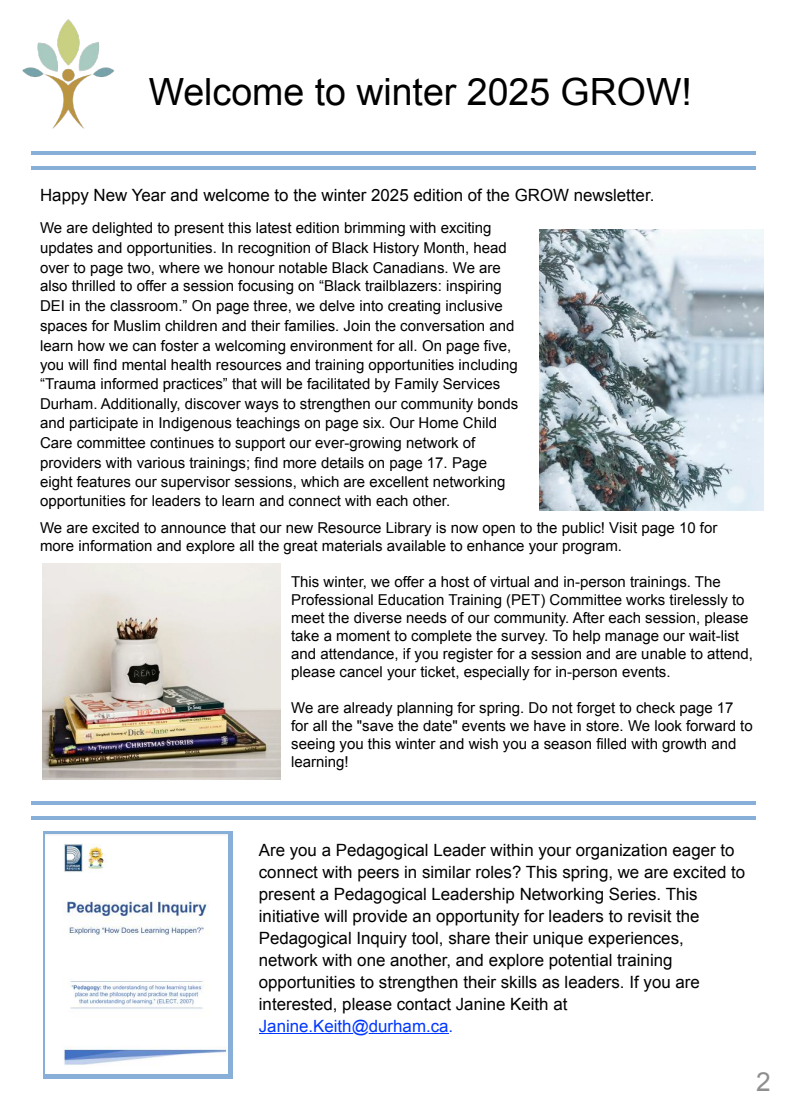
<style>
.page{position:relative;width:788px;height:1114px;background:#fff}
.page>*{position:absolute;margin:0;border:0;box-sizing:border-box;transform-origin:0 0}
.t1{font:37.5px "Arial";color:#000}
.t2{font:26.25px "Arial";color:#8f8f8f}
.t3{font:16.88px/22px "Arial";color:#000}
.t4{font:16.88px "Arial";color:#0037ff}
.t5{font:15px/19.5px "Arial";color:#000}
</style>
<div class="page">
<hr style="left:31px;top:151px;width:67px;height:3px;background:#87afd7">
<hr style="left:31px;top:167px;width:67px;height:3px;background:#87afd7">
<hr style="left:87px;top:151px;width:67px;height:3px;background:#87afd7">
<hr style="left:87px;top:167px;width:67px;height:3px;background:#87afd7">
<hr style="left:143px;top:151px;width:68px;height:3px;background:#87afd7">
<hr style="left:143px;top:167px;width:68px;height:3px;background:#87afd7">
<hr style="left:199px;top:151px;width:68px;height:3px;background:#87afd7">
<hr style="left:199px;top:167px;width:68px;height:3px;background:#87afd7">
<hr style="left:256px;top:151px;width:67px;height:3px;background:#87afd7">
<hr style="left:256px;top:167px;width:67px;height:3px;background:#87afd7">
<hr style="left:312px;top:151px;width:67px;height:3px;background:#87afd7">
<hr style="left:312px;top:167px;width:67px;height:3px;background:#87afd7">
<hr style="left:368px;top:151px;width:68px;height:3px;background:#87afd7">
<hr style="left:368px;top:167px;width:68px;height:3px;background:#87afd7">
<hr style="left:424px;top:151px;width:68px;height:3px;background:#87afd7">
<hr style="left:424px;top:167px;width:68px;height:3px;background:#87afd7">
<hr style="left:481px;top:151px;width:67px;height:3px;background:#87afd7">
<hr style="left:481px;top:167px;width:67px;height:3px;background:#87afd7">
<hr style="left:537px;top:151px;width:67px;height:3px;background:#87afd7">
<hr style="left:537px;top:167px;width:67px;height:3px;background:#87afd7">
<hr style="left:593px;top:151px;width:68px;height:3px;background:#87afd7">
<hr style="left:593px;top:167px;width:68px;height:3px;background:#87afd7">
<hr style="left:649px;top:151px;width:68px;height:3px;background:#87afd7">
<hr style="left:649px;top:167px;width:68px;height:3px;background:#87afd7">
<hr style="left:706px;top:151px;width:49px;height:3px;background:#87afd7">
<hr style="left:706px;top:167px;width:49px;height:3px;background:#87afd7">
<img style="left:22px;top:19px;width:93px;height:110px">
<img style="left:539px;top:230px;width:224px;height:280px">
<hr style="left:259px;top:1032px;width:189px;height:1px;background:#0037ff">
<img style="left:43px;top:563px;width:237px;height:216px">
<div style="left:43px;top:830px;width:189px;height:248px;background:#87afd7"></div>
<img style="left:45px;top:834px;width:183px;height:239px">
<hr style="left:31px;top:801px;width:67px;height:3px;background:#87afd7">
<hr style="left:31px;top:817px;width:67px;height:3px;background:#87afd7">
<hr style="left:87px;top:801px;width:67px;height:3px;background:#87afd7">
<hr style="left:87px;top:817px;width:67px;height:3px;background:#87afd7">
<hr style="left:143px;top:801px;width:68px;height:3px;background:#87afd7">
<hr style="left:143px;top:817px;width:68px;height:3px;background:#87afd7">
<hr style="left:199px;top:801px;width:68px;height:3px;background:#87afd7">
<hr style="left:199px;top:817px;width:68px;height:3px;background:#87afd7">
<hr style="left:256px;top:801px;width:67px;height:3px;background:#87afd7">
<hr style="left:256px;top:817px;width:67px;height:3px;background:#87afd7">
<hr style="left:312px;top:801px;width:67px;height:3px;background:#87afd7">
<hr style="left:312px;top:817px;width:67px;height:3px;background:#87afd7">
<hr style="left:368px;top:801px;width:68px;height:3px;background:#87afd7">
<hr style="left:368px;top:817px;width:68px;height:3px;background:#87afd7">
<hr style="left:424px;top:801px;width:68px;height:3px;background:#87afd7">
<hr style="left:424px;top:817px;width:68px;height:3px;background:#87afd7">
<hr style="left:481px;top:801px;width:67px;height:3px;background:#87afd7">
<hr style="left:481px;top:817px;width:67px;height:3px;background:#87afd7">
<hr style="left:537px;top:801px;width:67px;height:3px;background:#87afd7">
<hr style="left:537px;top:817px;width:67px;height:3px;background:#87afd7">
<hr style="left:593px;top:801px;width:68px;height:3px;background:#87afd7">
<hr style="left:593px;top:817px;width:68px;height:3px;background:#87afd7">
<hr style="left:649px;top:801px;width:68px;height:3px;background:#87afd7">
<hr style="left:649px;top:817px;width:68px;height:3px;background:#87afd7">
<hr style="left:706px;top:801px;width:49px;height:3px;background:#87afd7">
<hr style="left:706px;top:817px;width:49px;height:3px;background:#87afd7">
<h1 class="t1" style="left:149px;top:71px;width:544px">Welcome to winter 2025 GROW!</h1>
<p class="t3" style="left:40px;top:184px;width:615px">Happy New Year and welcome to the winter 2025 edition of the GROW newsletter.</p>
<p class="t5" style="left:40px;top:218px;width:480px">We are delighted to present this latest edition brimming with exciting updates and opportunities. In recognition of Black History Month, head over to page two, where we honour notable Black Canadians. We are also thrilled to offer a session focusing on “Black trailblazers: inspiring DEI in the classroom.” On page three, we delve into creating inclusive spaces for Muslim children and their families. Join the conversation and learn how we can foster a welcoming environment for all. On page five, you will find mental health resources and training opportunities including “Trauma informed practices” that will be facilitated by Family Services Durham. Additionally, discover ways to strengthen our community bonds and participate in Indigenous teachings on page six. Our Home Child Care committee continues to support our ever-growing network of providers with various trainings; find more details on page 17. Page eight features our supervisor sessions, which are excellent networking opportunities for leaders to learn and connect with each other.</p>
<p class="t5" style="left:40px;top:519px;width:678px;line-height:17.8px">We are excited to announce that our new Resource Library is now open to the public! Visit page 10 for more information and explore all the great materials available to enhance your program.</p>
<p class="t5" style="left:291px;top:573px;width:463px;line-height:18px">This winter, we offer a host of virtual and in-person trainings. The Professional Education Training (PET) Committee works tirelessly to meet the diverse needs of our community. After each session, please take a moment to complete the survey. To help manage our wait-list and attendance, if you register for a session and are unable to attend, please cancel your ticket, especially for in-person events.</p>
<p class="t5" style="left:291px;top:698px;width:463px;line-height:18.1px">We are already planning for spring. Do not forget to check page 17 for all the "save the date" events we have in store. We look forward to seeing you this winter and wish you a season filled with growth and learning!</p>
<p class="t3" style="left:259px;top:839px;width:488px">Are you a Pedagogical Leader within your organization eager to connect with peers in similar roles? This spring, we are excited to present a Pedagogical Leadership Networking Series. This initiative will provide an opportunity for leaders to revisit the Pedagogical Inquiry tool, share their unique experiences, network with one another, and explore potential training opportunities to strengthen their skills as leaders. If you are interested, please contact Janine Keith at</p>
<p class="t4" style="left:259px;top:1016px;width:196px">Janine.Keith@durham.ca.</p>
<h2 class="t2" style="left:756px;top:1067px;width:16px">2</h2>
</div>
